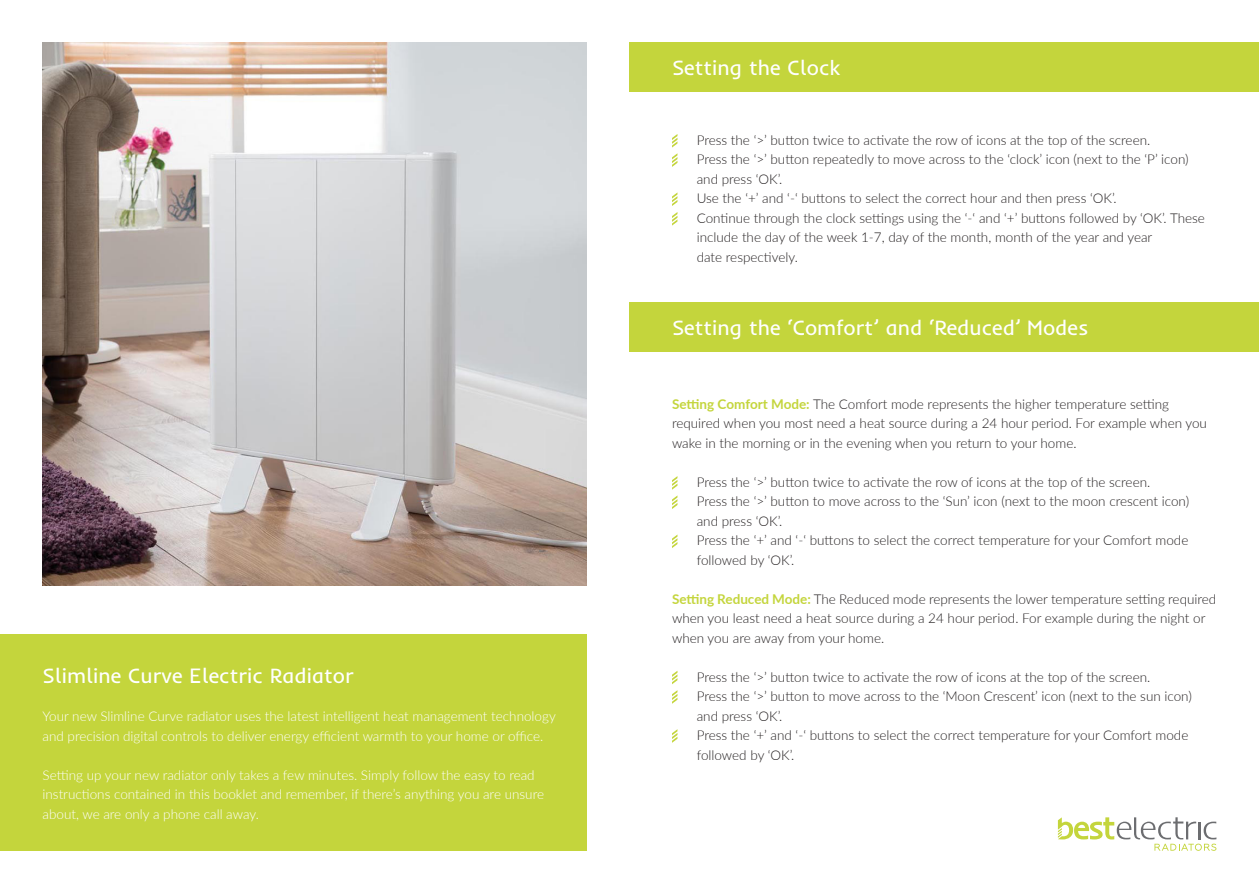
<style>
.page{position:relative;width:1259px;height:893px;background:#fff}
.page>*{position:absolute;margin:0;border:0;box-sizing:border-box;transform-origin:0 0}
.t1{font:21px "Inder";color:#fff}
.t2{font:300 13.5px/19.5px "Lato";color:#231f20}
.t3{font:300 13.5px/19.5px "Lato";color:#fff}
.s1{font-weight:700;color:#c4d53c}
</style>
<div class="page">
<div style="left:0;top:634px;width:587px;height:216px;background:#c4d53c"></div>
<div style="left:629px;top:43px;width:630px;height:49px;background:#c4d53c"></div>
<div style="left:629px;top:302px;width:630px;height:50px;background:#c4d53c"></div>
<svg style="left:1058px;top:817px;width:158px;height:34px"></svg>
<img style="left:43px;top:43px;width:544px;height:543px">
<svg style="left:672px;top:134px;width:5px;height:33px"></svg>
<svg style="left:672px;top:476px;width:5px;height:33px"></svg>
<svg style="left:672px;top:535px;width:5px;height:13px"></svg>
<svg style="left:672px;top:671px;width:5px;height:13px"></svg>
<svg style="left:672px;top:690px;width:5px;height:14px"></svg>
<svg style="left:672px;top:729px;width:5px;height:14px"></svg>
<svg style="left:672px;top:193px;width:5px;height:13px"></svg>
<svg style="left:672px;top:212px;width:5px;height:14px"></svg>
<h1 class="t1" style="left:43px;top:662px;width:313px">Slimline Curve Electric Radiator</h1>
<p class="t3" style="left:43px;top:706px;width:515px">Your new Slimline Curve radiator uses the latest intelligent heat management technology and precision digital controls to deliver energy efficient warmth to your home or office.</p>
<p class="t3" style="left:43px;top:765px;width:503px">Setting up your new radiator only takes a few minutes. Simply follow the easy to read instructions contained in this booklet and remember, if there’s anything you are unsure about, we are only a phone call away.</p>
<h1 class="t1" style="left:672px;top:54px;width:169px">Setting the Clock</h1>
<p class="t2" style="left:696px;top:130px;width:510px">Press the ‘&gt;’ button twice to activate the row of icons at the top of the screen.<br>Press the ‘&gt;’ button repeatedly to move across to the ‘clock’ icon (next to the ‘P’ icon) and press ‘OK’.<br>Use the ‘+’ and ‘-‘ buttons to select the correct hour and then press ‘OK’.<br>Continue through the clock settings using the ‘-‘ and ‘+’ buttons followed by ‘OK’. These include the day of the week 1-7, day of the month, month of the year and year<br>date respectively.</p>
<h1 class="t1" style="left:672px;top:314px;width:418px">Setting the ‘Comfort’ and ‘Reduced’ Modes</h1>
<p class="t2" style="left:672px;top:394px;width:536px"><span class="s1">Setting Comfort Mode:</span> The Comfort mode represents the higher temperature setting required when you most need a heat source during a 24 hour period. For example when you wake in the morning or in the evening when you return to your home.</p>
<p class="t2" style="left:696px;top:472px;width:494px">Press the ‘&gt;’ button twice to activate the row of icons at the top of the screen.<br>Press the ‘&gt;’ button to move across to the ‘Sun’ icon (next to the moon crescent icon) and press ‘OK’.<br>Press the ‘+’ and ‘-‘ buttons to select the correct temperature for your Comfort mode followed by ‘OK’.</p>
<p class="t2" style="left:672px;top:589px;width:546px"><span class="s1">Setting Reduced Mode:</span> The Reduced mode represents the lower temperature setting required when you least need a heat source during a 24 hour period. For example during the night or when you are away from your home.</p>
<p class="t2" style="left:696px;top:667px;width:497px">Press the ‘&gt;’ button twice to activate the row of icons at the top of the screen.<br>Press the ‘&gt;’ button to move across to the ‘Moon Crescent’ icon (next to the sun icon) and press ‘OK’.<br>Press the ‘+’ and ‘-‘ buttons to select the correct temperature for your Comfort mode followed by ‘OK’.</p>
</div>
